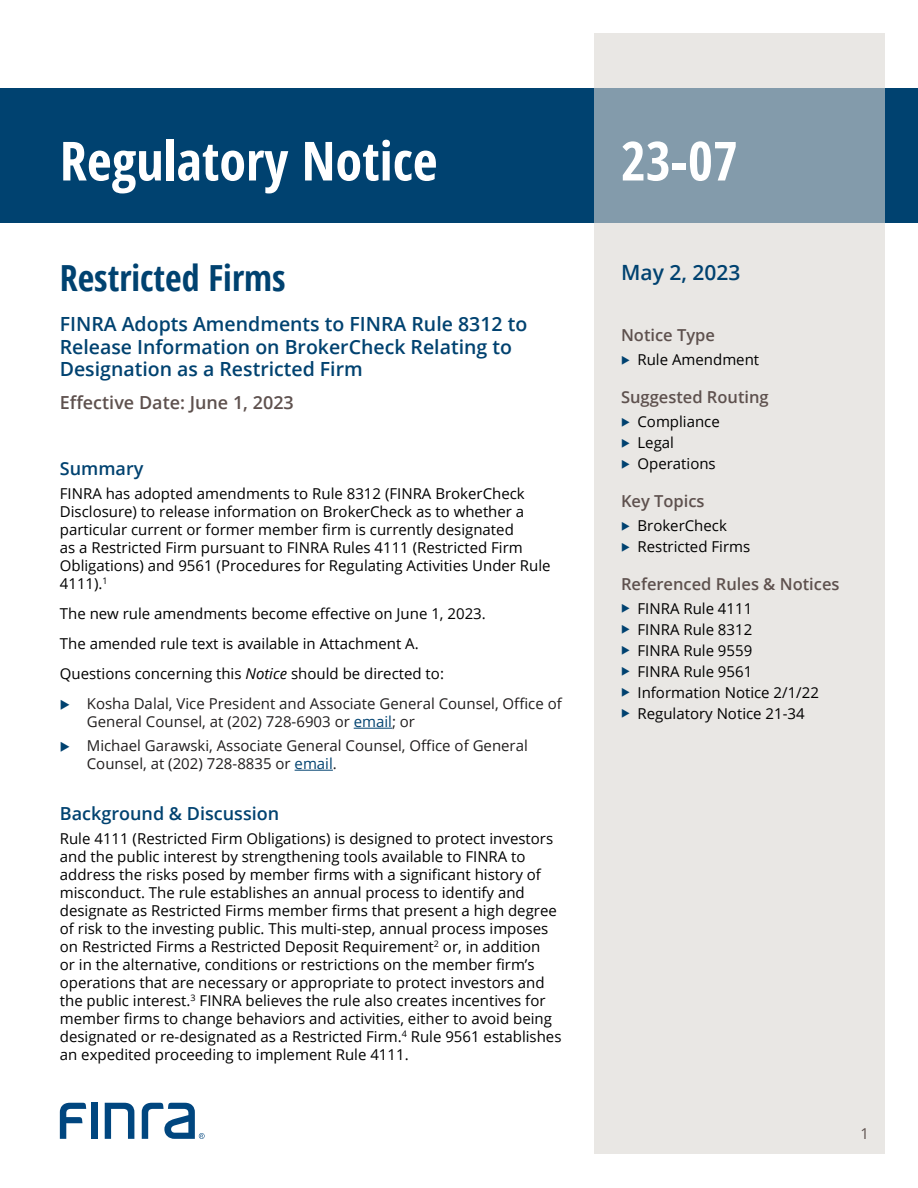
<style>
.page{position:relative;width:918px;height:1188px;background:#fff}
.page>*{position:absolute;margin:0;border:0;box-sizing:border-box;transform-origin:0 0}
.t1{font:700 condensed 54px "Open Sans";color:#fff}
.t2{font:700 condensed 36px "Open Sans";color:#004270}
.t3{font:600 21px "Open Sans";color:#004270}
.t4{font:600 19.5px/22.5px "Open Sans";color:#004270}
.t5{font:600 18px "Open Sans";color:#004270}
.t6{font:600 18px "Open Sans";color:#5e514e}
.t7{font:600 16.5px "Open Sans";color:#5e514e}
.t8{font:15px/18px "Open Sans";color:#000}
.t9{font:15px/18px "Open Sans";color:#211e1e}
.t10{font:15px "Open Sans";color:#5e514e}
.s1{font-style:italic}
.s2{color:#004270}
</style>
<div class="page">
<div style="left:0;top:88px;width:918px;height:135px;background:#004270"></div>
<svg style="left:594px;top:34px;width:290px;height:1120px;background:#dcdddd"></svg>
<div style="left:91px;top:1103px;width:6px;height:36px;background:#00467f"></div>
<svg style="left:105px;top:1103px;width:29px;height:36px"></svg>
<svg style="left:60px;top:1103px;width:26px;height:36px"></svg>
<svg style="left:142px;top:1103px;width:63px;height:36px"></svg>
<hr style="left:354px;top:728px;width:38px;height:1px;background:#004270">
<hr style="left:295px;top:770px;width:38px;height:1px;background:#004270">
<svg style="left:622px;top:356px;width:7px;height:8px"></svg>
<svg style="left:622px;top:417px;width:7px;height:9px"></svg>
<svg style="left:622px;top:438px;width:7px;height:9px"></svg>
<svg style="left:622px;top:459px;width:7px;height:9px"></svg>
<svg style="left:622px;top:521px;width:7px;height:9px"></svg>
<svg style="left:622px;top:542px;width:7px;height:9px"></svg>
<svg style="left:622px;top:604px;width:7px;height:9px"></svg>
<svg style="left:622px;top:625px;width:7px;height:9px"></svg>
<svg style="left:622px;top:646px;width:7px;height:9px"></svg>
<svg style="left:622px;top:667px;width:7px;height:9px"></svg>
<svg style="left:622px;top:688px;width:7px;height:9px"></svg>
<svg style="left:622px;top:709px;width:7px;height:9px"></svg>
<h1 class="t1" style="left:60px;top:123px;width:379px">Regulatory Notice</h1>
<h1 class="t1" style="left:621px;top:123px;width:119px">23-07</h1>
<h2 class="t2" style="left:60px;top:253px;width:227px">Restricted Firms</h2>
<h3 class="t4" style="left:60px;top:313px;width:469px">FINRA Adopts Amendments to FINRA Rule 8312 to<br>Release Information on BrokerCheck Relating to<br>Designation as a Restricted Firm</h3>
<p class="t6" style="left:60px;top:390px;width:236px">Effective Date: June 1, 2023</p>
<p class="t5" style="left:60px;top:456px;width:85px">Summary</p>
<p class="t8" style="left:60px;top:484px;width:492px">FINRA has adopted amendments to Rule 8312 (FINRA BrokerCheck Disclosure) to release information on BrokerCheck as to whether a particular current or former member firm is currently designated<br>as a Restricted Firm pursuant to FINRA Rules 4111 (Restricted Firm Obligations) and 9561 (Procedures for Regulating Activities Under Rule 4111).<sup>1</sup></p>
<p class="t8" style="left:60px;top:598px;width:428px;line-height:30px">The new rule amendments become effective on June 1, 2023.<br>The amended rule text is available in Attachment A.<br>Questions concerning this <span class="s1">Notice</span> should be directed to:</p>
<p class="t9" style="left:87px;top:694px;width:477px">Kosha Dalal, Vice President and Associate General Counsel, Office of<br>General Counsel, at (202) 728-6903 or <span class="s2">email</span>; or</p>
<p class="t9" style="left:87px;top:736px;width:443px">Michael Garawski, Associate General Counsel, Office of General<br>Counsel, at (202) 728-8835 or <span class="s2">email</span>.</p>
<p class="t5" style="left:60px;top:801px;width:221px">Background &amp; Discussion</p>
<p class="t8" style="left:60px;top:829px;width:503px">Rule 4111 (Restricted Firm Obligations) is designed to protect investors and the public interest by strengthening tools available to FINRA to address the risks posed by member firms with a significant history of misconduct. The rule establishes an annual process to identify and designate as Restricted Firms member firms that present a high degree of risk to the investing public. This multi-step, annual process imposes on Restricted Firms a Restricted Deposit Requirement<sup>2</sup> or, in addition<br>or in the alternative, conditions or restrictions on the member firm’s operations that are necessary or appropriate to protect investors and the public interest.<sup>3</sup> FINRA believes the rule also creates incentives for member firms to change behaviors and activities, either to avoid being designated or re-designated as a Restricted Firm.<sup>4</sup> Rule 9561 establishes an expedited proceeding to implement Rule 4111.</p>
<h3 class="t3" style="left:621px;top:258px;width:121px">May 2, 2023</h3>
<p class="t7" style="left:621px;top:324px;width:96px">Notice Type</p>
<p class="t8" style="left:638px;top:351px;width:123px">Rule Amendment</p>
<p class="t7" style="left:621px;top:386px;width:149px">Suggested Routing</p>
<p class="t8" style="left:638px;top:411px;width:84px;line-height:21px">Compliance<br>Legal<br>Operations</p>
<p class="t7" style="left:621px;top:490px;width:85px">Key Topics</p>
<p class="t8" style="left:638px;top:515px;width:114px;line-height:21px">BrokerCheck<br>Restricted Firms</p>
<p class="t7" style="left:621px;top:573px;width:220px">Referenced Rules &amp; Notices</p>
<p class="t8" style="left:638px;top:598px;width:183px;line-height:21px">FINRA Rule 4111<br>FINRA Rule 8312<br>FINRA Rule 9559<br>FINRA Rule 9561<br>Information Notice 2/1/22<br>Regulatory Notice 21-34</p>
<p class="t10" style="left:860px;top:1124px;width:10px">1</p>
</div>
